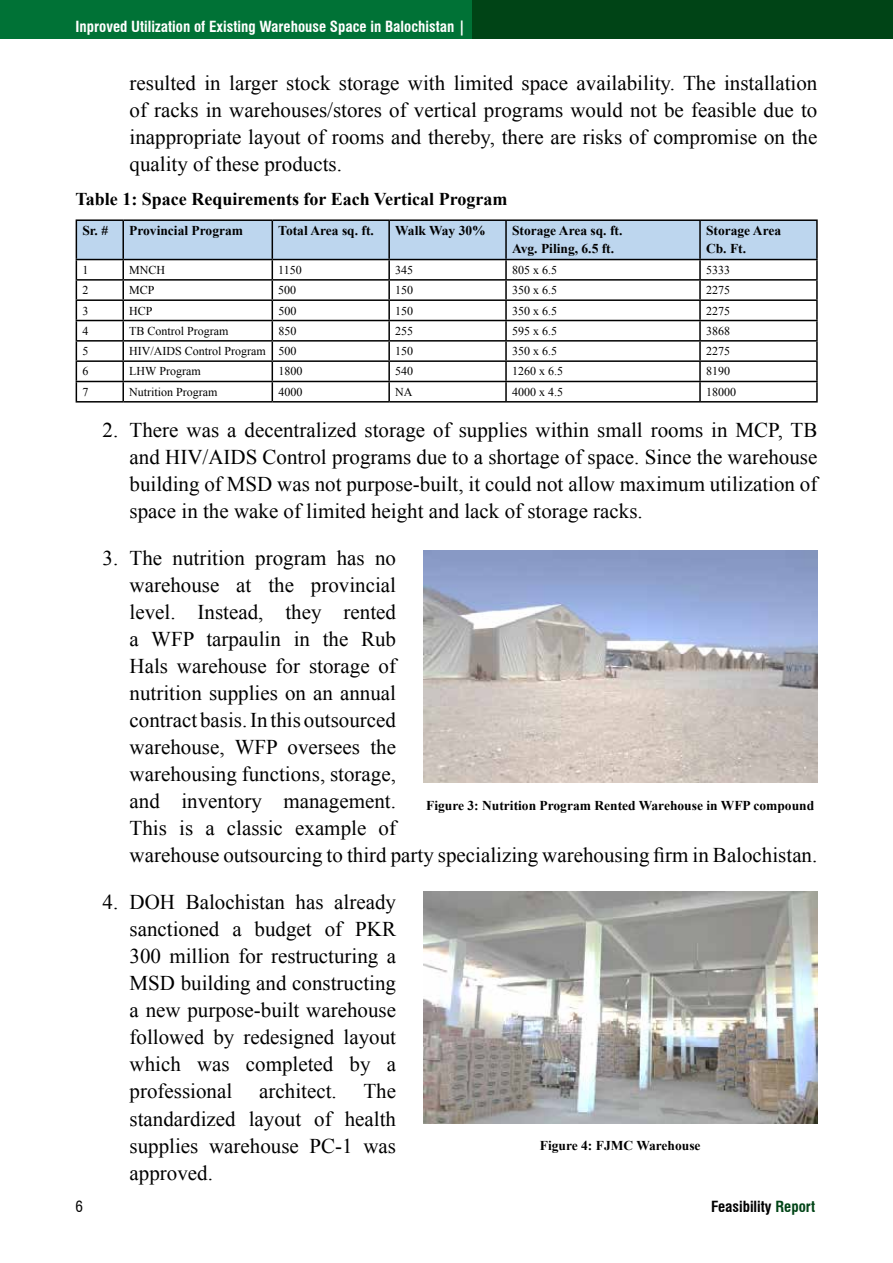
<style>
.page{position:relative;width:893px;height:1263px;background:#fff}
.page>*{position:absolute;margin:0;border:0;box-sizing:border-box;transform-origin:0 0}
.t1{font:21px/27px "Times New Roman";color:#000;text-align:justify}
.t2{font:700 18px "Times New Roman";color:#000}
.t3{font:700 condensed 15px "Swiss 721 BT";color:#fff}
.t4{font:700 condensed 15px "Swiss 721 BT";color:#000}
.t5{font:condensed 15px "Swiss 721 BT";color:#000}
.t6{font:700 13.5px/18px "Times New Roman";color:#000}
.t7{font:12px "Times New Roman";color:#000}
.s1{color:#004416}
</style>
<div class="page">
<div style="left:0;top:0;width:893px;height:38px;background:#007236"></div>
<div style="left:473px;top:0;width:420px;height:38px;background:#004416"></div>
<hr style="left:76px;top:219px;width:47px;height:2px;background:#000">
<hr style="left:123px;top:219px;width:149px;height:2px;background:#000">
<hr style="left:272px;top:219px;width:117px;height:2px;background:#000">
<hr style="left:389px;top:219px;width:117px;height:2px;background:#000">
<hr style="left:506px;top:219px;width:194px;height:2px;background:#000">
<hr style="left:700px;top:219px;width:118px;height:2px;background:#000">
<svg style="left:76px;top:220px;width:742px;height:181px"></svg>
<hr style="left:76px;top:401px;width:47px;height:2px;background:#000">
<hr style="left:123px;top:401px;width:149px;height:2px;background:#000">
<hr style="left:272px;top:401px;width:117px;height:2px;background:#000">
<hr style="left:389px;top:401px;width:117px;height:2px;background:#000">
<hr style="left:506px;top:401px;width:194px;height:2px;background:#000">
<hr style="left:700px;top:401px;width:118px;height:2px;background:#000">
<img style="left:423px;top:551px;width:394px;height:232px">
<img style="left:423px;top:891px;width:394px;height:232px">
<p class="t3" style="left:76px;top:17px;width:391px">Inproved Utilization of Existing Warehouse Space in Balochistan |</p>
<p class="t1" style="left:130px;top:69px;width:689px">resulted in larger stock storage with limited space availability. The installation of racks in warehouses/stores of vertical programs would not be feasible due to inappropriate layout of rooms and thereby, there are risks of compromise on the quality of these products.</p>
<p class="t2" style="left:76px;top:186px;width:433px">Table 1: Space Requirements for Each Vertical Program</p>
<p class="t6" style="left:82px;top:221px;width:27px">Sr. #</p>
<p class="t6" style="left:129px;top:221px;width:115px">Provincial Program</p>
<p class="t6" style="left:278px;top:221px;width:97px">Total Area sq. ft.</p>
<p class="t6" style="left:395px;top:221px;width:92px">Walk Way 30%</p>
<p class="t6" style="left:512px;top:221px;width:112px">Storage Area sq. ft.<br>Avg. Piling, 6.5 ft.</p>
<p class="t6" style="left:706px;top:221px;width:77px">Storage Area<br>Cb. Ft.</p>
<p class="t7" style="left:82px;top:262px;width:7px">1</p>
<p class="t7" style="left:129px;top:262px;width:37px">MNCH</p>
<p class="t7" style="left:278px;top:262px;width:25px">1150</p>
<p class="t7" style="left:395px;top:262px;width:19px">345</p>
<p class="t7" style="left:512px;top:262px;width:46px">805 x 6.5</p>
<p class="t7" style="left:706px;top:262px;width:25px">5333</p>
<p class="t7" style="left:82px;top:282px;width:7px">2</p>
<p class="t7" style="left:129px;top:282px;width:27px">MCP</p>
<p class="t7" style="left:278px;top:282px;width:19px">500</p>
<p class="t7" style="left:395px;top:282px;width:19px">150</p>
<p class="t7" style="left:512px;top:282px;width:46px">350 x 6.5</p>
<p class="t7" style="left:706px;top:282px;width:25px">2275</p>
<p class="t7" style="left:82px;top:302px;width:7px">3</p>
<p class="t7" style="left:129px;top:302px;width:25px">HCP</p>
<p class="t7" style="left:278px;top:302px;width:19px">500</p>
<p class="t7" style="left:395px;top:302px;width:19px">150</p>
<p class="t7" style="left:512px;top:302px;width:46px">350 x 6.5</p>
<p class="t7" style="left:706px;top:302px;width:25px">2275</p>
<p class="t7" style="left:82px;top:323px;width:7px">4</p>
<p class="t7" style="left:129px;top:323px;width:101px">TB Control Program</p>
<p class="t7" style="left:278px;top:323px;width:19px">850</p>
<p class="t7" style="left:395px;top:323px;width:19px">255</p>
<p class="t7" style="left:512px;top:323px;width:46px">595 x 6.5</p>
<p class="t7" style="left:706px;top:323px;width:25px">3868</p>
<p class="t7" style="left:82px;top:343px;width:7px">5</p>
<p class="t7" style="left:129px;top:343px;width:169px">HIV/AIDS Control Program 500</p>
<p class="t7" style="left:395px;top:343px;width:19px">150</p>
<p class="t7" style="left:512px;top:343px;width:46px">350 x 6.5</p>
<p class="t7" style="left:706px;top:343px;width:25px">2275</p>
<p class="t7" style="left:82px;top:363px;width:7px">6</p>
<p class="t7" style="left:129px;top:363px;width:73px">LHW Program</p>
<p class="t7" style="left:278px;top:363px;width:25px">1800</p>
<p class="t7" style="left:395px;top:363px;width:19px">540</p>
<p class="t7" style="left:512px;top:363px;width:52px">1260 x 6.5</p>
<p class="t7" style="left:706px;top:363px;width:25px">8190</p>
<p class="t7" style="left:82px;top:384px;width:7px">7</p>
<p class="t7" style="left:129px;top:384px;width:90px">Nutrition Program</p>
<p class="t7" style="left:278px;top:384px;width:25px">4000</p>
<p class="t7" style="left:395px;top:384px;width:19px">NA</p>
<p class="t7" style="left:512px;top:384px;width:52px">4000 x 4.5</p>
<p class="t7" style="left:706px;top:384px;width:31px">18000</p>
<p class="t1" style="left:130px;top:416px;width:689px;text-indent:-27px">2. There was a decentralized storage of supplies within small rooms in MCP, TB and HIV/AIDS Control programs due to a shortage of space. Since the warehouse building of MSD was not purpose-built, it could not allow maximum utilization of space in the wake of limited height and lack of storage racks.</p>
<p class="t1" style="left:130px;top:544px;width:689px;text-align:left;text-indent:-27px">3. The nutrition program has no<br>warehouse at the provincial<br>level. Instead, they rented<br>a WFP tarpaulin in the Rub<br>Hals warehouse for storage of<br>nutrition supplies on an annual<br>contract basis. In this outsourced<br>warehouse, WFP oversees the<br>warehousing functions, storage,<br>and inventory management.<br>This is a classic example of<br>warehouse outsourcing to third party specializing warehousing firm in Balochistan.</p>
<p class="t1" style="left:130px;top:888px;width:268px;text-indent:-27px">4. DOH Balochistan has already sanctioned a budget of PKR 300 million for restructuring a MSD building and constructing a new purpose-built warehouse followed by redesigned layout which was completed by a professional</p>
<p class="t6" style="left:426px;top:796px;width:390px">Figure 3: Nutrition Program Rented Warehouse in WFP compound</p>
<p class="t1" style="left:130px;top:1078px;width:268px;text-indent:234px">The standardized layout of health supplies warehouse PC-1 was approved.</p>
<p class="t1" style="left:259px;top:1078px;width:79px">architect.</p>
<p class="t6" style="left:540px;top:1136px;width:162px">Figure 4: FJMC Warehouse</p>
<p class="t5" style="left:75px;top:1197px;width:9px">6</p>
<p class="t4" style="left:711px;top:1197px;width:106px">Feasibility <span class="s1">Report</span></p>
</div>
